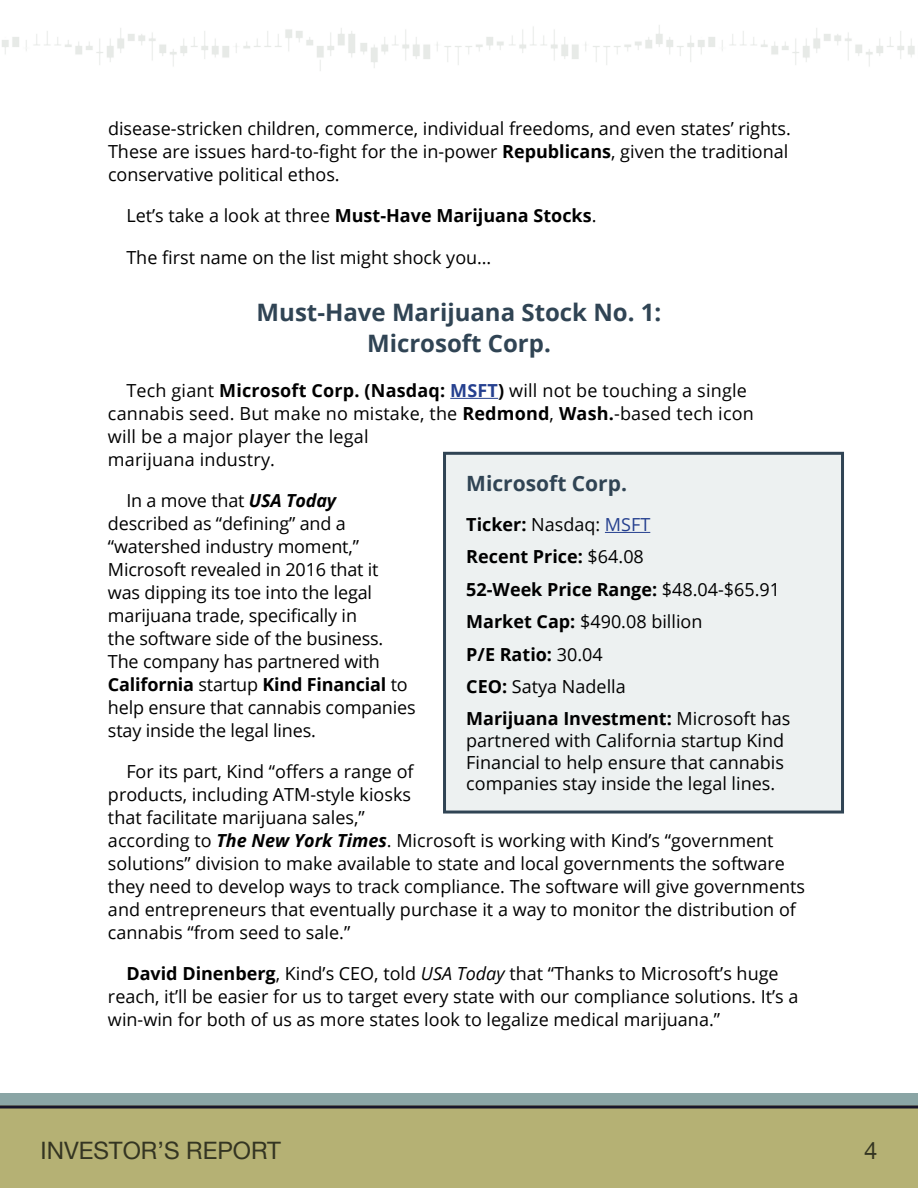
<style>
.page{position:relative;width:918px;height:1188px;background:#fff}
.page>*{position:absolute;margin:0;border:0;box-sizing:border-box;transform-origin:0 0}
.t1{font:700 24px/31.3px "Open Sans";color:#304454;text-align:center}
.t2{font:24px "Helvetica Neue";color:#343522}
.t3{font:700 21px "Open Sans";color:#304454}
.t4{font:18px/23px "Open Sans";color:#000}
.t5{font:700 18px/32.4px "Open Sans";color:#000}
.s1{font-weight:700}
.s2{font-weight:400}
.s3{font-weight:700;color:#25408f}
.s4{font-weight:700;font-style:italic}
.s5{font-style:italic}
.s6{font-weight:400;color:#25408f}
</style>
<div class="page">
<img style="left:2px;top:25px;width:913px;height:46px">
<div style="left:0;top:1094px;width:918px;height:13px;background:#8aa5a5"></div>
<div style="left:0;top:1106px;width:918px;height:82px;background:#b5b174"></div>
<hr style="left:0;top:1106px;width:918px;height:2px;background:#18162b">
<hr style="left:450px;top:398px;width:48px;height:1px;background:#25408f">
<div style="left:445px;top:453px;width:398px;height:359px;background:#edf1f1"></div>
<hr style="left:605px;top:532px;width:45px;height:1px;background:#25408f">
<div style="left:443px;top:452px;width:401px;height:362px;border:3px solid #304454"></div>
<p class="t4" style="left:108px;top:117px;width:684px">disease-stricken children, commerce, individual freedoms, and even states’ rights.<br>These are issues hard-to-fight for the in-power <span class="s1">Republicans</span>, given the traditional conservative political ethos.</p>
<p class="t5" style="left:126px;top:199px;width:472px"><span class="s2">Let’s take a look at three</span> Must-Have Marijuana Stocks<span class="s2">.</span></p>
<p class="t4" style="left:126px;top:245px;width:367px">The first name on the list might shock you…</p>
<h1 class="t1" style="left:257px;top:296px;width:406px">Must-Have Marijuana Stock No. 1:<br>Microsoft Corp.</h1>
<p class="t4" style="left:108px;top:379px;width:647px;text-indent:18px">Tech giant <span class="s1">Microsoft Corp. (Nasdaq:</span> <span class="s3">MSFT</span><span class="s1">)</span> will not be touching a single cannabis seed. But make no mistake, the <span class="s1">Redmond</span>, <span class="s1">Wash.</span>-based tech icon will be a major player the legal<br>marijuana industry.</p>
<p class="t4" style="left:108px;top:489px;width:309px;text-indent:18px">In a move that <span class="s4">USA Today </span>described as “defining” and a “watershed industry moment,”<br>Microsoft revealed in 2016 that it<br>was dipping its toe into the legal marijuana trade, specifically in<br>the software side of the business.<br>The company has partnered with<br><span class="s1">California</span> startup <span class="s1">Kind Financial</span> to help ensure that cannabis companies stay inside the legal lines.</p>
<p class="t4" style="left:108px;top:760px;width:699px;text-indent:18px">For its part, Kind “offers a range of<br>products, including ATM-style kiosks<br>that facilitate marijuana sales,”<br>according to <span class="s4">The New York Times</span>. Microsoft is working with Kind’s “government solutions” division to make available to state and local governments the software they need to develop ways to track compliance. The software will give governments and entrepreneurs that eventually purchase it a way to monitor the distribution of cannabis “from seed to sale.”</p>
<p class="t4" style="left:108px;top:961px;width:692px;text-indent:18px"><span class="s1">David Dinenberg</span>, Kind’s CEO, told <span class="s5">USA Today</span> that “Thanks to Microsoft’s huge reach, it’ll be easier for us to target every state with our compliance solutions. It’s a win-win for both of us as more states look to legalize medical marijuana.”</p>
<p class="t3" style="left:466px;top:469px;width:162px">Microsoft Corp.</p>
<p class="t5" style="left:466px;top:508px;width:326px">Ticker: <span class="s2">Nasdaq:</span> <span class="s6">MSFT<br></span>Recent Price: <span class="s2">$64.08<br></span>52-Week Price Range: <span class="s2">$48.04-$65.91<br></span>Market Cap: <span class="s2">$490.08 billion<br></span>P/E Ratio: <span class="s2">30.04<br></span>CEO: <span class="s2">Satya Nadella<br></span>Marijuana Investment: <span class="s2">Microsoft has</span></p>
<p class="t4" style="left:466px;top:729px;width:319px;line-height:21.6px;text-align:justify">partnered with California startup Kind Financial to help ensure that cannabis companies stay inside the legal lines.</p>
<h1 class="t2" style="left:40px;top:1136px;width:242px">INVESTOR’S REPORT</h1>
<h1 class="t2" style="left:864px;top:1136px;width:15px">4</h1>
</div>
